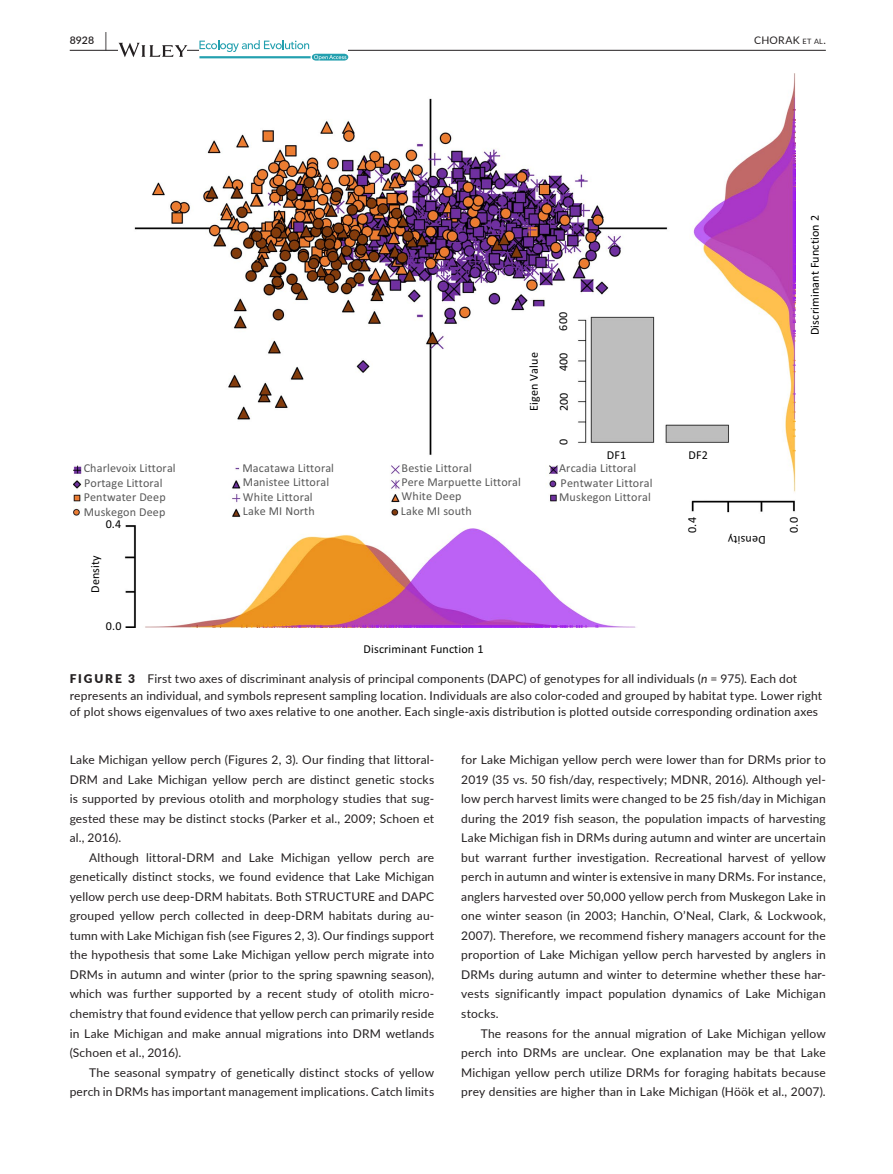
<style>
.page{position:relative;width:893px;height:1174px;background:#fff}
.page>*{position:absolute;margin:0;border:0;box-sizing:border-box;transform-origin:0 0}
.t1{font:12.15px/14.2px "Calibri";letter-spacing:.01em;color:#595959}
.t2{font:12.15px "Calibri";letter-spacing:.01em;color:#000}
.t3{font:12px/19.5px "Lato";letter-spacing:.015em;color:#231f20;text-align:justify}
.t4{font:10.5px "Lato";letter-spacing:.02em;color:#231f20}
.t5{font:600 10.5px "Lato";color:#231f20}
.s1{font-size:19.5px}
.s2{font-size:7.35px}
.s3{font-weight:900}
.s4{font-style:italic}
</style>
<div class="page">
<hr style="left:70px;top:50px;width:756px;height:1px;background:#231f20">
<svg style="left:119px;top:43px;width:68px;height:14px"></svg>
<svg style="left:199px;top:40px;width:149px;height:21px"></svg>
<img style="left:73px;top:73px;width:723px;height:555px">
<p class="t5" style="left:70px;top:33px;width:39px">8928 <span class="s1">|</span></p>
<p class="t4" style="left:754px;top:33px;width:73px">CHORAK <span class="s2">et al</span>.</p>
<p class="t2" style="left:526px;top:411px;width:60px;rotate:-90deg">Eigen Value</p>
<p class="t1" style="left:84px;top:461px;width:94px">Charlevoix Littoral<br>Portage Littoral</p>
<p class="t1" style="left:242px;top:461px;width:93px">Macatawa Littoral</p>
<p class="t1" style="left:401px;top:461px;width:122px">Bestie Littoral<br>Pere Marpuette Littoral<br>White Deep<br>Lake MI south</p>
<p class="t1" style="left:243px;top:474px;width:88px;line-height:15.3px">Manistee Littoral<br>White Littoral</p>
<p class="t1" style="left:84px;top:490px;width:83px">Pentwater Deep</p>
<p class="t1" style="left:84px;top:504px;width:83px">Muskegon Deep</p>
<p class="t1" style="left:243px;top:503px;width:73px">Lake MI North</p>
<p class="t2" style="left:106px;top:516px;width:17px">0.4</p>
<p class="t2" style="left:88px;top:593px;width:39px;rotate:-90deg">Density</p>
<p class="t2" style="left:106px;top:618px;width:17px">0.0</p>
<p class="t2" style="left:364px;top:641px;width:121px">Discriminant Function 1</p>
<p class="t2" style="left:555px;top:330px;width:20px;rotate:-90deg">600</p>
<p class="t2" style="left:556px;top:371px;width:20px;rotate:-90deg">400</p>
<p class="t2" style="left:556px;top:411px;width:20px;rotate:-90deg">200</p>
<p class="t2" style="left:556px;top:445px;width:8px;rotate:-90deg">0</p>
<p class="t2" style="left:607px;top:447px;width:21px">DF1</p>
<p class="t2" style="left:689px;top:447px;width:21px">DF2</p>
<p class="t1" style="left:559px;top:461px;width:95px">Arcadia Littoral<br>Pentwater Littoral<br>Muskegon Littoral</p>
<p class="t2" style="left:685px;top:533px;width:17px;rotate:-90deg">0.4</p>
<p class="t2" style="left:786px;top:533px;width:17px;rotate:-90deg">0.0</p>
<p class="t2" style="left:766px;top:547px;width:39px;rotate:-180deg">Density</p>
<p class="t2" style="left:807px;top:335px;width:121px;rotate:-90deg">Discriminant Function 2</p>
<p class="t3" style="left:70px;top:670px;width:754px;line-height:16.5px;text-align:left"><span class="s3">FIGURE 3</span> First two axes of discriminant analysis of principal components (DAPC) of genotypes for all individuals (<span class="s4">n</span> = 975). Each dot represents an individual, and symbols represent sampling location. Individuals are also color‐coded and grouped by habitat type. Lower right of plot shows eigenvalues of two axes relative to one another. Each single‐axis distribution is plotted outside corresponding ordination axes</p>
<p class="t3" style="left:70px;top:749px;width:366px">Lake Michigan yellow perch (Figures 2, 3). Our finding that littoral‐ DRM and Lake Michigan yellow perch are distinct genetic stocks is supported by previous otolith and morphology studies that sug‐ gested these may be distinct stocks (Parker et al., 2009; Schoen et al., 2016).</p>
<p class="t3" style="left:70px;top:847px;width:366px;text-indent:20px">Although littoral‐DRM and Lake Michigan yellow perch are genetically distinct stocks, we found evidence that Lake Michigan yellow perch use deep‐DRM habitats. Both STRUCTURE and DAPC grouped yellow perch collected in deep‐DRM habitats during au‐ tumn with Lake Michigan fish (see Figures 2, 3). Our findings support the hypothesis that some Lake Michigan yellow perch migrate into DRMs in autumn and winter (prior to the spring spawning season), which was further supported by a recent study of otolith micro‐ chemistry that found evidence that yellow perch can primarily reside in Lake Michigan and make annual migrations into DRM wetlands (Schoen et al., 2016).</p>
<p class="t3" style="left:70px;top:1061px;width:366px;text-align:right">The seasonal sympatry of genetically distinct stocks of yellow perch in DRMs has important management implications. Catch limits</p>
<p class="t3" style="left:461px;top:749px;width:366px">for Lake Michigan yellow perch were lower than for DRMs prior to 2019 (35 vs. 50 fish/day, respectively; MDNR, 2016). Although yel‐ low perch harvest limits were changed to be 25 fish/day in Michigan during the 2019 fish season, the population impacts of harvesting Lake Michigan fish in DRMs during autumn and winter are uncertain but warrant further investigation. Recreational harvest of yellow perch in autumn and winter is extensive in many DRMs. For instance, anglers harvested over 50,000 yellow perch from Muskegon Lake in one winter season (in 2003; Hanchin, O’Neal, Clark, &amp; Lockwook, 2007). Therefore, we recommend fishery managers account for the proportion of Lake Michigan yellow perch harvested by anglers in DRMs during autumn and winter to determine whether these har‐ vests significantly impact population dynamics of Lake Michigan stocks.</p>
<p class="t3" style="left:461px;top:1022px;width:366px;text-indent:20px">The reasons for the annual migration of Lake Michigan yellow perch into DRMs are unclear. One explanation may be that Lake Michigan yellow perch utilize DRMs for foraging habitats because prey densities are higher than in Lake Michigan (Höök et al., 2007).</p>
</div>
